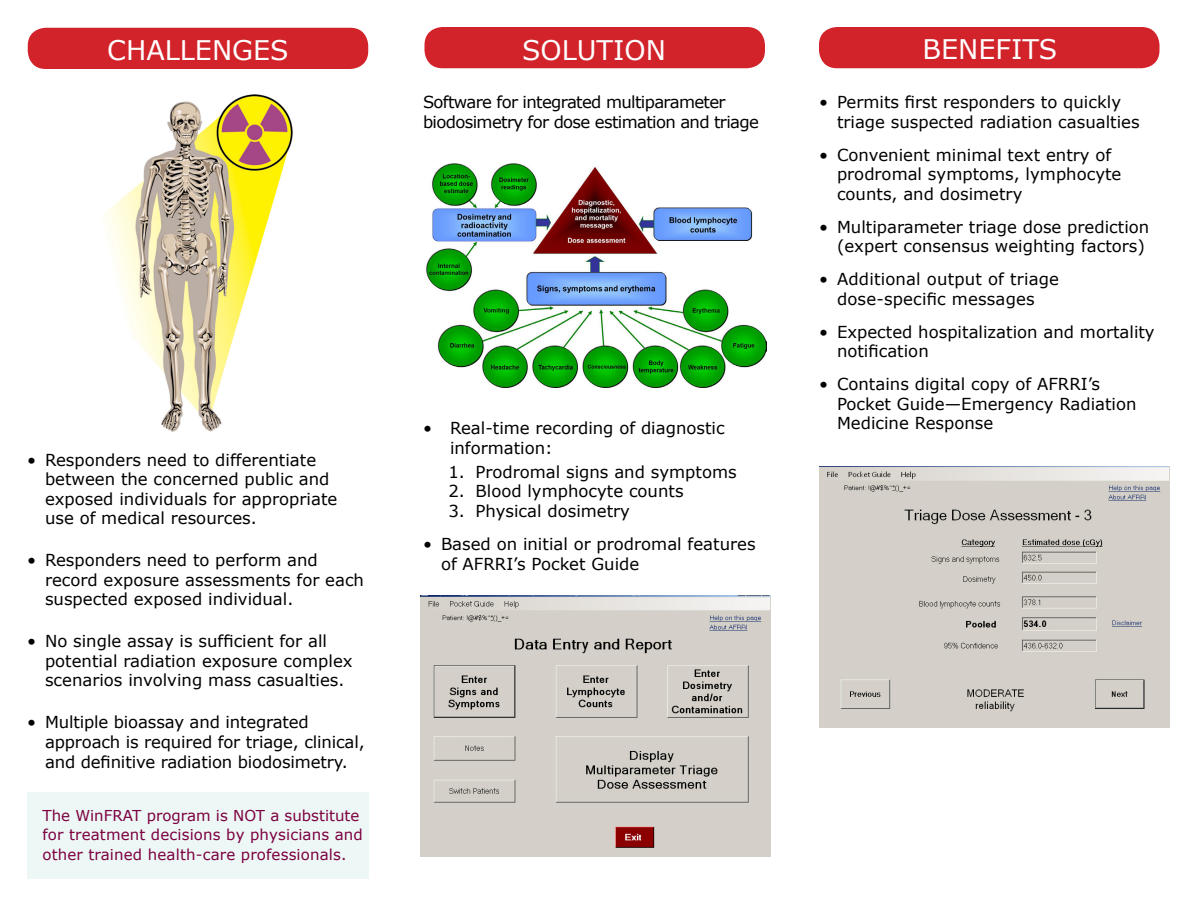
<style>
.page{position:relative;width:1188px;height:918px;background:#fff}
.page>*{position:absolute;margin:0;border:0;box-sizing:border-box;transform-origin:0 0}
.t1{font:27px "Verdana";color:#fff}
.t2{font:16.5px/19.5px "Verdana";color:#000}
.t3{font:16.5px/19.5px "Verdana";letter-spacing:-.04em;color:#000}
.Bulleted_list{font:15px/19.5px "Verdana";letter-spacing:.01em;color:#7c0040}
</style>
<div class="page">
<img style="left:420px;top:596px;width:350px;height:261px">
<img style="left:819px;top:466px;width:350px;height:261px">
<div style="left:28px;top:28px;width:340px;height:41px;background:#d2232a;border-radius:18px"></div>
<div style="left:424px;top:27px;width:341px;height:41px;background:#d2232a;border-radius:18px"></div>
<div style="left:819px;top:27px;width:341px;height:41px;background:#d2232a;border-radius:18px"></div>
<div style="left:27px;top:793px;width:342px;height:86px;background:#edf7f5"></div>
<img style="left:426px;top:164px;width:341px;height:223px">
<img style="left:104px;top:94px;width:189px;height:338px">
<p class="t1" style="left:107px;top:31px;width:183px">CHALLENGES</p>
<p class="t1" style="left:522px;top:31px;width:145px">SOLUTION</p>
<p class="t1" style="left:923px;top:30px;width:136px">BENEFITS</p>
<p class="t2" style="left:45px;top:450px;width:294px;text-indent:-18px">• Responders need to differentiate between the concerned public and exposed individuals for appropriate use of medical resources.</p>
<p class="t2" style="left:45px;top:550px;width:321px;text-indent:-18px">• Responders need to perform and record exposure assessments for each suspected exposed individual.</p>
<p class="t2" style="left:45px;top:631px;width:309px;text-indent:-18px">• No single assay is sufficient for all potential radiation exposure complex scenarios involving mass casualties.</p>
<p class="t2" style="left:45px;top:712px;width:321px;text-indent:-18px">• Multiple bioassay and integrated approach is required for triage, clinical, and definitive radiation biodosimetry.</p>
<p class="Bulleted_list" style="left:42px;top:805px;width:322px">The WinFRAT program is NOT a substitute for treatment decisions by physicians and other trained health-care professionals.</p>
<p class="t3" style="left:423px;top:92px;width:337px">Software for integrated multiparameter biodosimetry for dose estimation and triage</p>
<p class="t2" style="left:837px;top:92px;width:304px;text-indent:-18px">• Permits first responders to quickly triage suspected radiation casualties</p>
<p class="t2" style="left:837px;top:145px;width:286px;text-indent:-18px">• Convenient minimal text entry of prodromal symptoms, lymphocyte counts, and dosimetry</p>
<p class="t2" style="left:819px;top:217px;width:332px;text-align:right">• Multiparameter triage dose prediction (expert consensus weighting factors)</p>
<p class="t2" style="left:819px;top:269px;width:242px;text-align:center">• Additional output of triage dose-specific messages</p>
<p class="t2" style="left:837px;top:322px;width:319px;text-indent:-18px">• Expected hospitalization and mortality notification</p>
<p class="t2" style="left:837px;top:374px;width:301px;text-indent:-18px">• Contains digital copy of AFRRI’s<br>Pocket Guide—Emergency Radiation<br>Medicine Response</p>
<p class="t2" style="left:450px;top:418px;width:276px;text-indent:-27px">• Real-time recording of diagnostic information:</p>
<p class="t2" style="left:448px;top:462px;width:290px">1. Prodromal signs and symptoms</p>
<p class="t2" style="left:448px;top:481px;width:237px">2. Blood lymphocyte counts</p>
<p class="t2" style="left:448px;top:501px;width:183px">3. Physical dosimetry</p>
<p class="t2" style="left:441px;top:534px;width:316px;text-indent:-18px">• Based on initial or prodromal features of AFRRI’s Pocket Guide</p>
</div>
